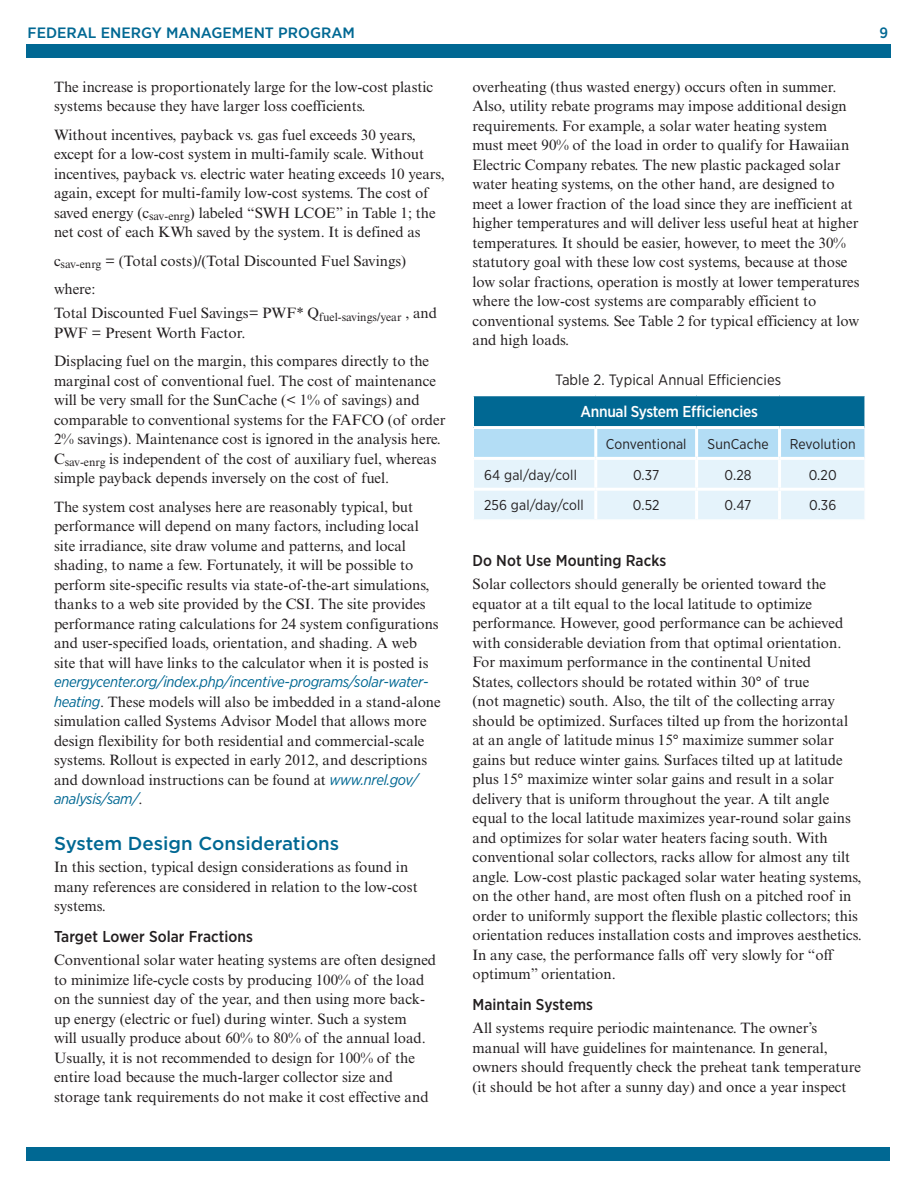
<style>
.page{position:relative;width:918px;height:1188px;background:#fff}
.page>*{position:absolute;margin:0;border:0;box-sizing:border-box;transform-origin:0 0}
.subhead_1{font:500 18.75px "Gotham";color:#006893}
.subhead_2{font:500 15.75px "Gotham Narrow";letter-spacing:.005em;color:#231f20}
.t1{font:500 15.75px "Gotham Narrow";letter-spacing:-.02em;color:#fff}
.body_text{font:15px/19.5px "Times New Roman MT Std";color:#231f20}
.t2{font:15px "Gotham Narrow";letter-spacing:.005em;color:#231f20}
.t3{font:500 15px "Gotham Narrow";color:#006893;scale:1.1 1}
.t4{font:500 15px "Gotham Narrow";color:#006893}
.t5{font:14.25px "Gotham Narrow";letter-spacing:.01em;color:#231f20}
.s1{font-family:"Gotham Narrow";font-style:italic;color:#006893}
</style>
<div class="page">
<div style="left:473px;top:396px;width:392px;height:32px;background:#006893"></div>
<svg style="left:474px;top:429px;width:390px;height:90px;background:#d4ebf9"></svg>
<hr style="left:864px;top:396px;width:2px;height:32px;background:#fff">
<hr style="left:472px;top:396px;width:2px;height:32px;background:#fff">
<hr style="left:474px;top:426px;width:122px;height:3px;background:#fff">
<hr style="left:594px;top:429px;width:3px;height:28px;background:#fff">
<hr style="left:596px;top:426px;width:101px;height:3px;background:#fff">
<hr style="left:695px;top:429px;width:3px;height:28px;background:#fff">
<hr style="left:697px;top:426px;width:83px;height:3px;background:#fff">
<hr style="left:778px;top:429px;width:3px;height:28px;background:#fff">
<hr style="left:780px;top:426px;width:84px;height:3px;background:#fff">
<hr style="left:474px;top:457px;width:122px;height:3px;background:#fff">
<hr style="left:594px;top:460px;width:3px;height:28px;background:#fff">
<hr style="left:596px;top:457px;width:101px;height:3px;background:#fff">
<hr style="left:695px;top:460px;width:3px;height:28px;background:#fff">
<hr style="left:697px;top:457px;width:83px;height:3px;background:#fff">
<hr style="left:778px;top:460px;width:3px;height:28px;background:#fff">
<hr style="left:780px;top:457px;width:84px;height:3px;background:#fff">
<hr style="left:474px;top:488px;width:122px;height:3px;background:#fff">
<hr style="left:594px;top:491px;width:3px;height:28px;background:#fff">
<hr style="left:596px;top:488px;width:101px;height:3px;background:#fff">
<hr style="left:695px;top:491px;width:3px;height:28px;background:#fff">
<hr style="left:697px;top:488px;width:83px;height:3px;background:#fff">
<hr style="left:778px;top:491px;width:3px;height:28px;background:#fff">
<hr style="left:780px;top:488px;width:84px;height:3px;background:#fff">
<div style="left:26px;top:44px;width:865px;height:14px;background:#006893"></div>
<div style="left:26px;top:1147px;width:864px;height:13px;background:#006893"></div>
<p class="t3" style="left:28px;top:23px;width:299px">FEDERAL ENERGY MANAGEMENT PROGRAM</p>
<p class="t4" style="left:879px;top:24px;width:10px">9</p>
<p class="body_text" style="left:54px;top:77px;width:381px">The increase is proportionately large for the low-cost plastic systems because they have larger loss coefficients.</p>
<p class="body_text" style="left:54px;top:125px;width:392px">Without incentives, payback vs. gas fuel exceeds 30 years, except for a low-cost system in multi-family scale. Without incentives, payback vs. electric water heating exceeds 10 years, again, except for multi-family low-cost systems. The cost of saved energy (c<sub>sav-enrg</sub>) labeled “SWH LCOE” in Table 1; the net cost of each KWh saved by the system. It is defined as</p>
<p class="body_text" style="left:54px;top:251px;width:354px">c<sub>sav-enrg</sub> = (Total costs)/(Total Discounted Fuel Savings)</p>
<p class="body_text" style="left:54px;top:279px;width:43px">where:</p>
<p class="body_text" style="left:54px;top:303px;width:385px">Total Discounted Fuel Savings= PWF* Q<sub>fuel-savings/year</sub> , and<br>PWF = Present Worth Factor.</p>
<p class="body_text" style="left:54px;top:351px;width:393px">Displacing fuel on the margin, this compares directly to the marginal cost of conventional fuel. The cost of maintenance will be very small for the SunCache (&lt; 1% of savings) and comparable to conventional systems for the FAFCO (of order 2% savings). Maintenance cost is ignored in the analysis here.<br>C<sub>sav-enrg</sub> is independent of the cost of auxiliary fuel, whereas simple payback depends inversely on the cost of fuel.</p>
<p class="body_text" style="left:54px;top:497px;width:388px">The system cost analyses here are reasonably typical, but performance will depend on many factors, including local site irradiance, site draw volume and patterns, and local shading, to name a few. Fortunately, it will be possible to perform site-specific results via state-of-the-art simulations, thanks to a web site provided by the CSI. The site provides performance rating calculations for 24 system configurations and user-specified loads, orientation, and shading. A web site that will have links to the calculator when it is posted is <span class="s1">energycenter.org/index.php/incentive-programs/solar-water&shy;heating</span>. These models will also be imbedded in a stand-alone simulation called Systems Advisor Model that allows more design flexibility for both residential and commercial-scale systems. Rollout is expected in early 2012, and descriptions and download instructions can be found at <span class="s1">www.nrel.gov/ analysis/sam/</span>.</p>
<p class="subhead_1" style="left:54px;top:831px;width:287px">System Design Considerations</p>
<p class="body_text" style="left:54px;top:858px;width:365px">In this section, typical design considerations as found in many references are considered in relation to the low-cost systems.</p>
<p class="subhead_2" style="left:54px;top:926px;width:201px">Target Lower Solar Fractions</p>
<p class="body_text" style="left:54px;top:950px;width:384px">Conventional solar water heating systems are often designed to minimize life-cycle costs by producing 100% of the load on the sunniest day of the year, and then using more back&shy;up energy (electric or fuel) during winter. Such a system<br>will usually produce about 60% to 80% of the annual load.<br>Usually, it is not recommended to design for 100% of the entire load because the much-larger collector size and storage tank requirements do not make it cost effective and</p>
<p class="body_text" style="left:472px;top:77px;width:389px">overheating (thus wasted energy) occurs often in summer.<br>Also, utility rebate programs may impose additional design requirements. For example, a solar water heating system must meet 90% of the load in order to qualify for Hawaiian Electric Company rebates. The new plastic packaged solar water heating systems, on the other hand, are designed to meet a lower fraction of the load since they are inefficient at higher temperatures and will deliver less useful heat at higher temperatures. It should be easier, however, to meet the 30% statutory goal with these low cost systems, because at those low solar fractions, operation is mostly at lower temperatures where the low-cost systems are comparably efficient to conventional systems. See Table 2 for typical efficiency at low and high loads.</p>
<p class="t2" style="left:555px;top:370px;width:228px">Table 2. Typical Annual Efficiencies</p>
<p class="t1" style="left:581px;top:401px;width:179px">Annual System Efficiencies</p>
<p class="t5" style="left:606px;top:435px;width:82px">Conventional</p>
<p class="t5" style="left:708px;top:435px;width:63px">SunCache</p>
<p class="t5" style="left:790px;top:435px;width:67px">Revolution</p>
<p class="t5" style="left:484px;top:466px;width:94px">64 gal/day/coll</p>
<p class="t5" style="left:633px;top:466px;width:28px">0.37</p>
<p class="t5" style="left:725px;top:466px;width:29px">0.28</p>
<p class="t5" style="left:809px;top:466px;width:30px">0.20</p>
<p class="t5" style="left:484px;top:496px;width:101px">256 gal/day/coll</p>
<p class="t5" style="left:633px;top:496px;width:28px">0.52</p>
<p class="t5" style="left:725px;top:496px;width:28px">0.47</p>
<p class="t5" style="left:809px;top:496px;width:29px">0.36</p>
<p class="subhead_2" style="left:472px;top:550px;width:195px">Do Not Use Mounting Racks</p>
<p class="body_text" style="left:472px;top:574px;width:391px">Solar collectors should generally be oriented toward the equator at a tilt equal to the local latitude to optimize performance. However, good performance can be achieved with considerable deviation from that optimal orientation.<br>For maximum performance in the continental United<br>States, collectors should be rotated within 30° of true<br>(not magnetic) south. Also, the tilt of the collecting array should be optimized. Surfaces tilted up from the horizontal at an angle of latitude minus 15° maximize summer solar gains but reduce winter gains. Surfaces tilted up at latitude plus 15° maximize winter solar gains and result in a solar delivery that is uniform throughout the year. A tilt angle equal to the local latitude maximizes year-round solar gains and optimizes for solar water heaters facing south. With conventional solar collectors, racks allow for almost any tilt angle. Low-cost plastic packaged solar water heating systems, on the other hand, are most often flush on a pitched roof in order to uniformly support the flexible plastic collectors; this orientation reduces installation costs and improves aesthetics.<br>In any case, the performance falls off very slowly for “off optimum” orientation.</p>
<p class="subhead_2" style="left:472px;top:994px;width:122px">Maintain Systems</p>
<p class="body_text" style="left:472px;top:1018px;width:390px">All systems require periodic maintenance. The owner’s manual will have guidelines for maintenance. In general, owners should frequently check the preheat tank temperature (it should be hot after a sunny day) and once a year inspect</p>
</div>
